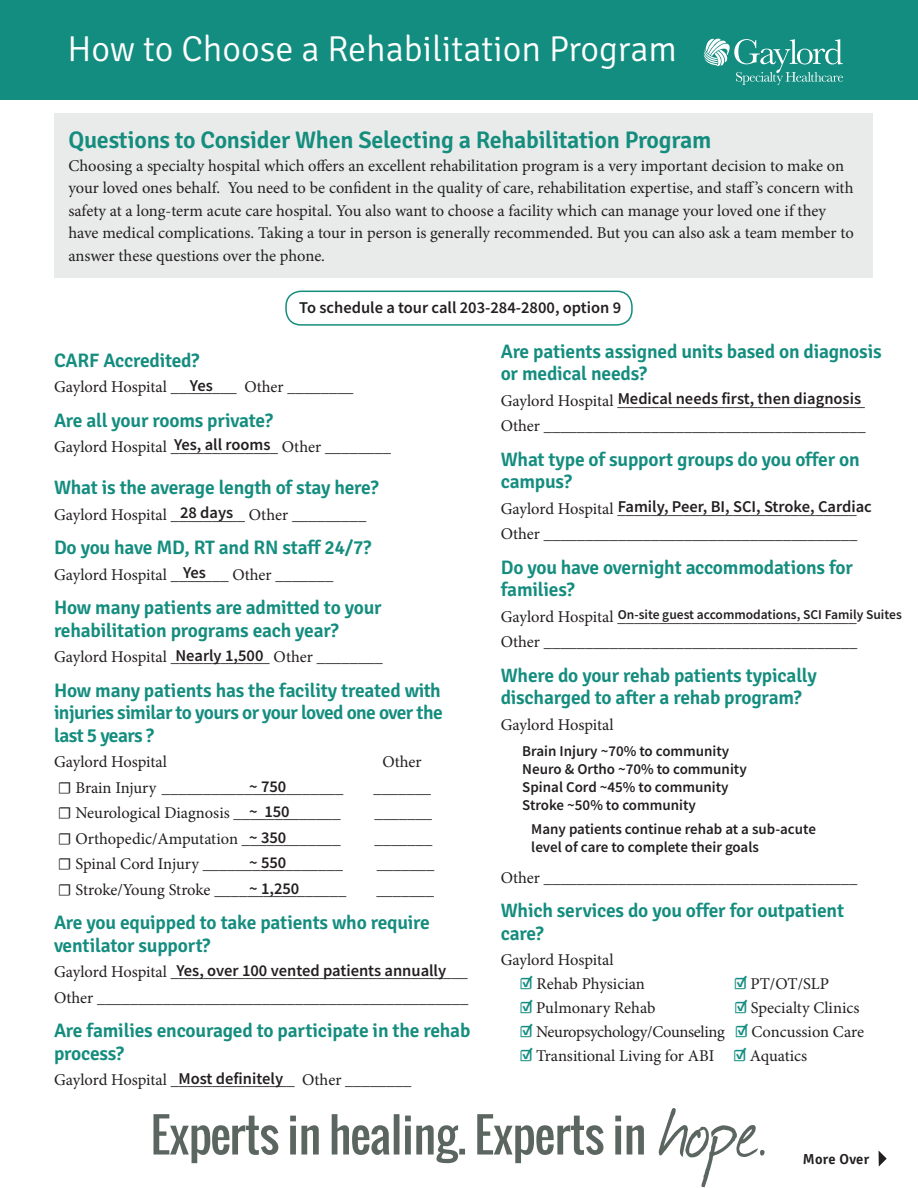
<style>
.page{position:relative;width:918px;height:1188px;background:#fff}
.page>*{position:absolute;margin:0;border:0;box-sizing:border-box;transform-origin:0 0}
.t1{font:300 36px "Signika";color:#fff}
.t2{font:600 24px "Signika";letter-spacing:-.01em;color:#148d7f}
.t3{font:600 19.5px/22.5px "Signika";letter-spacing:-.01em;color:#148d7f}
.t4{font:16.5px/22.5px "Minion Pro";letter-spacing:-.005em;color:#231f20}
.t5{font:600 16.5px "Source Sans Pro";color:#231f20}
.t6{font:600 15px "Source Sans Pro";color:#231f20}
.t7{font:600 14.55px "Signika";letter-spacing:.02em;color:#231f20}
.t8{font:600 13.5px "Source Sans Pro";color:#231f20}
.s1{font-family:"Source Sans Pro";font-weight:700;color:#148d81}
</style>
<div class="page">
<div style="left:54px;top:114px;width:819px;height:164px;background:#e9ebea"></div>
<div style="left:0;top:0;width:918px;height:100px;background:#148d81"></div>
<svg style="left:703px;top:38px;width:140px;height:47px"></svg>
<svg style="left:879px;top:1151px;width:8px;height:16px"></svg>
<svg style="left:154px;top:1108px;width:610px;height:79px"></svg>
<div style="left:285px;top:291px;width:348px;height:35px;border:2px solid #148d7f;border-radius:15px"></div>
<p class="t1" style="left:68px;top:29px;width:611px">How to Choose a Rehabilitation Program</p>
<p class="t2" style="left:68px;top:126px;width:644px">Questions to Consider When Selecting a Rehabilitation Program</p>
<p class="t4" style="left:68px;top:154px;width:787px">Choosing a specialty hospital which offers an excellent rehabilitation program is a very important decision to make on your loved ones behalf. You need to be confident in the quality of care, rehabilitation expertise, and staff’s concern with safety at a long-term acute care hospital. You also want to choose a facility which can manage your loved one if they have medical complications. Taking a tour in person is generally recommended. But you can also ask a team member to answer these questions over the phone.</p>
<p class="t5" style="left:299px;top:296px;width:323px">To schedule a tour call 203-284-2800, option 9</p>
<p class="t3" style="left:54px;top:349px;width:147px">CARF Accredited?</p>
<p class="t4" style="left:54px;top:376px;width:301px">Gaylord Hospital ________ Other ________</p>
<p class="t3" style="left:54px;top:409px;width:221px">Are all your rooms private?</p>
<p class="t4" style="left:54px;top:436px;width:339px">Gaylord Hospital _____________ Other ________</p>
<p class="t3" style="left:54px;top:477px;width:326px">What is the average length of stay here?</p>
<p class="t4" style="left:54px;top:503px;width:314px">Gaylord Hospital _________ Other _________</p>
<p class="t3" style="left:54px;top:537px;width:319px">Do you have MD, RT and RN staff 24/7?</p>
<p class="t4" style="left:54px;top:563px;width:281px">Gaylord Hospital _______ Other _______</p>
<p class="t3" style="left:54px;top:597px;width:329px">How many patients are admitted to your</p>
<p class="t3" style="left:54px;top:619px;width:286px">rehabilitation programs each year?</p>
<p class="t4" style="left:54px;top:646px;width:330px">Gaylord Hospital ____________ Other ________</p>
<p class="t3" style="left:54px;top:679px;width:390px;text-align:justify">How many patients has the facility treated with injuries similar to yours or your loved one over the last 5 years ?</p>
<p class="t4" style="left:54px;top:751px;width:115px">Gaylord Hospital</p>
<p class="t4" style="left:382px;top:751px;width:41px">Other</p>
<p class="t4" style="left:58px;top:776px;width:287px">☐ Brain Injury ______________________</p>
<p class="t4" style="left:373px;top:776px;width:59px">_______</p>
<p class="t4" style="left:58px;top:802px;width:285px">☐ Neurological Diagnosis _____________</p>
<p class="t4" style="left:374px;top:802px;width:59px">_______</p>
<p class="t4" style="left:58px;top:827px;width:285px">☐ Orthopedic/Amputation ____________</p>
<p class="t4" style="left:375px;top:827px;width:59px">_______</p>
<p class="t4" style="left:58px;top:853px;width:287px">☐ Spinal Cord Injury _________________</p>
<p class="t4" style="left:377px;top:853px;width:59px">_______</p>
<p class="t4" style="left:58px;top:878px;width:290px">☐ Stroke/Young Stroke ________________</p>
<p class="t4" style="left:376px;top:878px;width:59px">_______</p>
<p class="t3" style="left:54px;top:912px;width:377px">Are you equipped to take patients who require ventilator support?</p>
<p class="t4" style="left:54px;top:961px;width:415px">Gaylord Hospital ____________________________________</p>
<p class="t4" style="left:54px;top:986px;width:416px">Other _____________________________________________</p>
<p class="t3" style="left:54px;top:1020px;width:418px">Are families encouraged to participate in the rehab process?</p>
<p class="t4" style="left:54px;top:1069px;width:359px">Gaylord Hospital _______________ Other ________</p>
<p class="t5" style="left:190px;top:375px;width:24px">Yes</p>
<p class="t5" style="left:174px;top:434px;width:98px">Yes, all rooms</p>
<p class="t5" style="left:180px;top:501px;width:55px">28 days</p>
<p class="t5" style="left:183px;top:561px;width:24px">Yes</p>
<p class="t5" style="left:176px;top:645px;width:89px">Nearly 1,500</p>
<p class="t5" style="left:249px;top:776px;width:39px">~ 750</p>
<p class="t5" style="left:249px;top:801px;width:42px">~ 150</p>
<p class="t5" style="left:249px;top:827px;width:39px">~ 350</p>
<p class="t5" style="left:249px;top:852px;width:39px">~ 550</p>
<p class="t5" style="left:249px;top:878px;width:52px">~ 1,250</p>
<p class="t5" style="left:176px;top:960px;width:271px">Yes, over 100 vented patients annually</p>
<p class="t5" style="left:178px;top:1067px;width:106px">Most definitely</p>
<p class="t3" style="left:501px;top:340px;width:382px">Are patients assigned units based on diagnosis or medical needs?</p>
<p class="t4" style="left:501px;top:388px;width:366px;line-height:25.5px">Gaylord Hospital ______________________________<br>Other _______________________________________</p>
<p class="t3" style="left:501px;top:448px;width:361px">What type of support groups do you offer on campus?</p>
<p class="t4" style="left:501px;top:497px;width:358px">Gaylord Hospital _____________________________</p>
<p class="t4" style="left:501px;top:523px;width:358px">Other ______________________________________</p>
<p class="t3" style="left:501px;top:556px;width:354px">Do you have overnight accommodations for families?</p>
<p class="t4" style="left:501px;top:604px;width:358px;line-height:25.5px">Gaylord Hospital _____________________________<br>Other ______________________________________</p>
<p class="t3" style="left:501px;top:664px;width:318px">Where do your rehab patients typically discharged to after a rehab program?</p>
<p class="t4" style="left:501px;top:713px;width:115px">Gaylord Hospital</p>
<p class="t5" style="left:618px;top:388px;width:245px">Medical needs first, then diagnosis</p>
<p class="t5" style="left:618px;top:496px;width:256px">Family, Peer, BI, SCI, Stroke, Cardiac</p>
<p class="t8" style="left:618px;top:606px;width:286px">On-site guest accommodations, SCI Family Suites</p>
<p class="t6" style="left:522px;top:741px;width:209px">Brain Injury ~70% to community</p>
<p class="t6" style="left:522px;top:759px;width:226px">Neuro &amp; Ortho ~70% to community</p>
<p class="t6" style="left:522px;top:777px;width:208px">Spinal Cord ~45% to community</p>
<p class="t6" style="left:522px;top:795px;width:175px">Stroke ~50% to community</p>
<p class="t6" style="left:531px;top:819px;width:286px">Many patients continue rehab at a sub-acute</p>
<p class="t6" style="left:531px;top:837px;width:229px">level of care to complete their goals</p>
<p class="t4" style="left:501px;top:866px;width:358px">Other ______________________________________</p>
<p class="t3" style="left:501px;top:900px;width:345px">Which services do you offer for outpatient care?</p>
<p class="t4" style="left:501px;top:949px;width:115px">Gaylord Hospital</p>
<p class="t4" style="left:519px;top:973px;width:127px"><span class="s1">☑</span> Rehab Physician</p>
<p class="t4" style="left:734px;top:973px;width:97px"><span class="s1">☑</span> PT/OT/SLP</p>
<p class="t4" style="left:519px;top:997px;width:138px"><span class="s1">☑</span> Pulmonary Rehab</p>
<p class="t4" style="left:734px;top:997px;width:127px"><span class="s1">☑</span> Specialty Clinics</p>
<p class="t4" style="left:519px;top:1021px;width:346px"><span class="s1">☑</span> Neuropsychology/Counseling <span class="s1">☑</span> Concussion Care</p>
<p class="t4" style="left:519px;top:1045px;width:289px"><span class="s1">☑</span> Transitional Living for ABI <span class="s1">☑</span> Aquatics</p>
<p class="t7" style="left:803px;top:1151px;width:68px">More Over</p>
</div>
